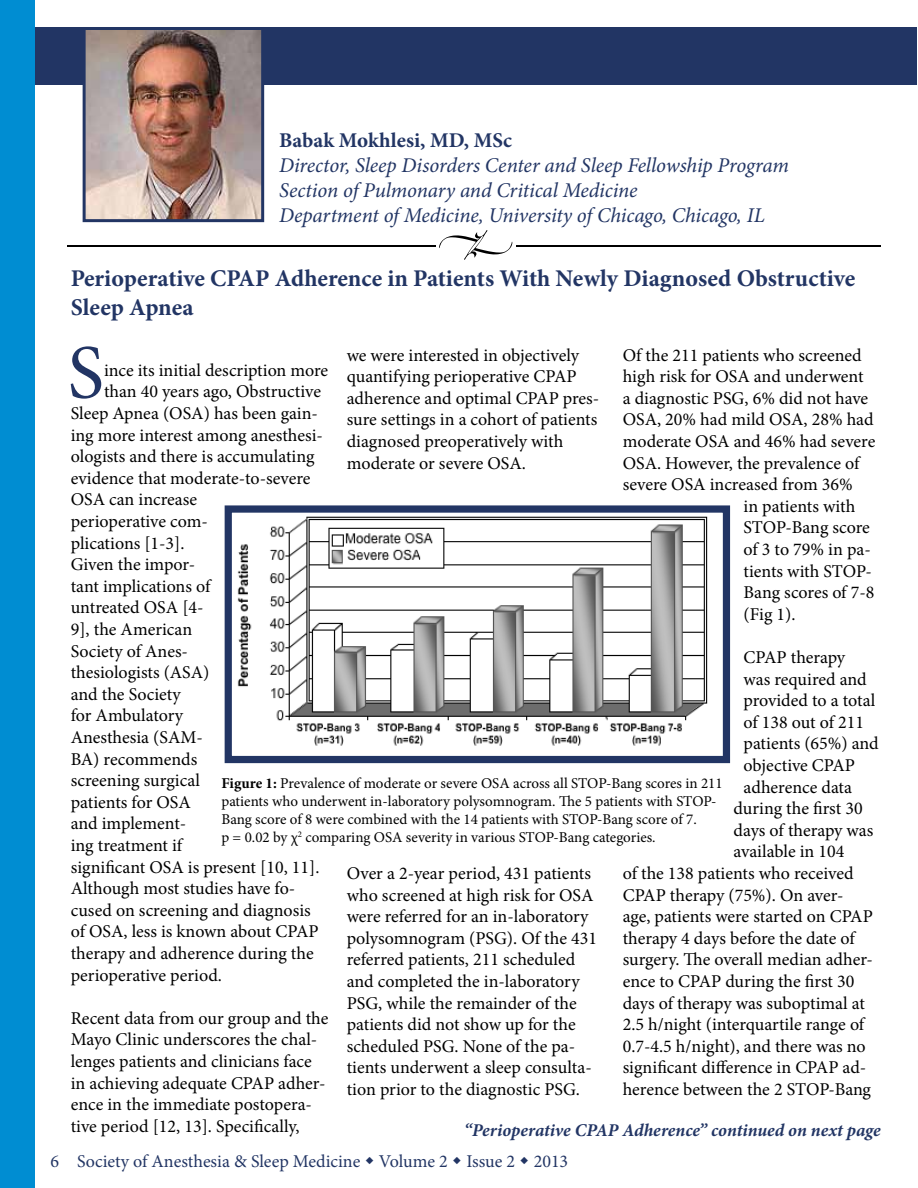
<style>
.page{position:relative;width:918px;height:1188px;background:#fff}
.page>*{position:absolute;margin:0;border:0;box-sizing:border-box;transform-origin:0 0}
.t1{font:76.8px "Minion Pro";color:#223564}
.t2{font:700 24px/28.8px "Minion Pro";color:#223564}
.t3{font:italic 21px/25.2px "Minion Pro";letter-spacing:-.005em;color:#223564}
.t4{font:700 21px "Minion Pro";color:#223564}
.t5{font:18px/21.6px "Minion Pro";color:#000}
.t6{font:18px "Minion Pro";color:#223564}
.t7{font:italic 700 18px "Minion Pro";color:#223564}
.t8{font:15px/18px "Minion Pro";color:#000}
.s1{font-weight:700}
</style>
<div class="page">
<div style="left:1px;top:27px;width:916px;height:58px;background:#223564"></div>
<hr style="left:68px;top:246px;width:813px;height:1px;background:#000">
<div style="left:436px;top:228px;width:80px;height:30px;background:#fff"></div>
<svg style="left:439px;top:230px;width:73px;height:30px"></svg>
<div style="left:0;top:0;width:34px;height:1188px;background:#008dd2"></div>
<img style="left:87px;top:31px;width:173px;height:187px">
<div style="left:83px;top:27px;width:181px;height:195px;border:3px solid #223564"></div>
<img style="left:237px;top:516px;width:471px;height:230px">
<div style="left:225px;top:505px;width:505px;height:258px;border:7px solid #223564"></div>
<p class="t4" style="left:279px;top:125px;width:234px">Babak Mokhlesi, MD, MSc</p>
<p class="t3" style="left:279px;top:152px;width:511px">Director, Sleep Disorders Center and Sleep Fellowship Program<br>Section of Pulmonary and Critical Medicine<br>Department of Medicine, University of Chicago, Chicago, IL</p>
<h2 class="t2" style="left:71px;top:264px;width:786px">Perioperative CPAP Adherence in Patients With Newly Diagnosed Obstructive<br>Sleep Apnea</h2>
<h1 class="t1" style="left:68px;top:322px;width:38px">S</h1>
<p class="t5" style="left:347px;top:344px;width:254px">we were interested in objectively quantifying perioperative CPAP adherence and optimal CPAP pres&shy;sure settings in a cohort of patients diagnosed preoperatively with moderate or severe OSA.</p>
<p class="t5" style="left:623px;top:344px;width:241px">Of the 211 patients who screened</p>
<p class="t5" style="left:623px;top:366px;width:242px">high risk for OSA and underwent</p>
<p class="t5" style="left:623px;top:387px;width:247px">a diagnostic PSG, 6% did not have</p>
<p class="t5" style="left:623px;top:409px;width:252px">OSA, 20% had mild OSA, 28% had</p>
<p class="t5" style="left:623px;top:431px;width:254px">moderate OSA and 46% had severe</p>
<p class="t5" style="left:623px;top:452px;width:238px">OSA. However, the prevalence of</p>
<p class="t5" style="left:623px;top:474px;width:232px">severe OSA increased from 36%</p>
<p class="t5" style="left:744px;top:495px;width:113px">in patients with</p>
<p class="t5" style="left:744px;top:517px;width:128px">STOP-Bang score</p>
<p class="t5" style="left:744px;top:539px;width:129px">of 3 to 79% in pa-</p>
<p class="t5" style="left:744px;top:560px;width:130px">tients with STOP-</p>
<p class="t5" style="left:744px;top:582px;width:132px">Bang scores of 7-8</p>
<p class="t5" style="left:744px;top:603px;width:54px">(Fig 1).</p>
<p class="t5" style="left:744px;top:647px;width:103px">CPAP therapy</p>
<p class="t5" style="left:744px;top:668px;width:125px">was required and</p>
<p class="t5" style="left:744px;top:690px;width:133px">provided to a total</p>
<p class="t5" style="left:744px;top:711px;width:122px">of 138 out of 211</p>
<p class="t5" style="left:744px;top:733px;width:137px">patients (65%) and</p>
<p class="t5" style="left:744px;top:755px;width:113px">objective CPAP</p>
<p class="t5" style="left:744px;top:776px;width:110px">adherence data</p>
<p class="t5" style="left:734px;top:798px;width:131px">during the first 30</p>
<p class="t5" style="left:734px;top:819px;width:141px">days of therapy was</p>
<p class="t5" style="left:734px;top:841px;width:112px">available in 104</p>
<p class="t5" style="left:623px;top:863px;width:232px">of the 138 patients who received</p>
<p class="t5" style="left:623px;top:884px;width:222px">CPAP therapy (75%). On aver-</p>
<p class="t5" style="left:623px;top:906px;width:252px">age, patients were started on CPAP</p>
<p class="t5" style="left:623px;top:927px;width:234px">therapy 4 days before the date of</p>
<p class="t5" style="left:623px;top:949px;width:252px">surgery. The overall median adher-</p>
<p class="t5" style="left:623px;top:971px;width:233px">ence to CPAP during the first 30</p>
<p class="t5" style="left:623px;top:992px;width:244px">days of therapy was suboptimal at</p>
<p class="t5" style="left:623px;top:1014px;width:243px">2.5 h/night (interquartile range of</p>
<p class="t5" style="left:623px;top:1035px;width:245px">0.7-4.5 h/night), and there was no</p>
<p class="t5" style="left:623px;top:1057px;width:245px">significant difference in CPAP ad-</p>
<p class="t5" style="left:623px;top:1079px;width:250px">herence between the 2 STOP-Bang</p>
<p class="t5" style="left:104px;top:359px;width:226px">ince its initial description more</p>
<p class="t5" style="left:104px;top:381px;width:219px">than 40 years ago, Obstructive</p>
<p class="t5" style="left:71px;top:403px;width:249px">Sleep Apnea (OSA) has been gain-</p>
<p class="t5" style="left:71px;top:424px;width:254px">ing more interest among anesthesi-</p>
<p class="t5" style="left:71px;top:446px;width:245px">ologists and there is accumulating</p>
<p class="t5" style="left:71px;top:467px;width:241px">evidence that moderate-to-severe</p>
<p class="t5" style="left:71px;top:489px;width:128px">OSA can increase</p>
<p class="t5" style="left:71px;top:511px;width:139px">perioperative com-</p>
<p class="t5" style="left:71px;top:532px;width:115px">plications [1-3].</p>
<p class="t5" style="left:71px;top:554px;width:126px">Given the impor-</p>
<p class="t5" style="left:71px;top:575px;width:141px">tant implications of</p>
<p class="t5" style="left:71px;top:597px;width:134px">untreated OSA [4-</p>
<p class="t5" style="left:71px;top:619px;width:123px">9], the American</p>
<p class="t5" style="left:71px;top:640px;width:119px">Society of Anes-</p>
<p class="t5" style="left:71px;top:662px;width:140px">thesiologists (ASA)</p>
<p class="t5" style="left:71px;top:683px;width:111px">and the Society</p>
<p class="t5" style="left:71px;top:705px;width:114px">for Ambulatory</p>
<p class="t5" style="left:71px;top:727px;width:134px">Anesthesia (SAM-</p>
<p class="t5" style="left:71px;top:748px;width:128px">BA) recommends</p>
<p class="t5" style="left:71px;top:770px;width:131px">screening surgical</p>
<p class="t5" style="left:71px;top:791px;width:122px">patients for OSA</p>
<p class="t5" style="left:71px;top:813px;width:117px">and implement-</p>
<p class="t5" style="left:71px;top:835px;width:113px">ing treatment if</p>
<p class="t5" style="left:71px;top:856px;width:250px">significant OSA is present [10, 11].</p>
<p class="t5" style="left:71px;top:878px;width:226px">Although most studies have fo-</p>
<p class="t5" style="left:71px;top:899px;width:242px">cused on screening and diagnosis</p>
<p class="t5" style="left:71px;top:921px;width:249px">of OSA, less is known about CPAP</p>
<p class="t5" style="left:71px;top:943px;width:244px">therapy and adherence during the</p>
<p class="t5" style="left:71px;top:964px;width:153px">perioperative period.</p>
<p class="t5" style="left:71px;top:1007px;width:259px">Recent data from our group and the Mayo Clinic underscores the chal&shy;lenges patients and clinicians face in achieving adequate CPAP adher&shy;ence in the immediate postopera&shy;tive period [12, 13]. Specifically,</p>
<p class="t8" style="left:221px;top:774px;width:503px"><span class="s1">Figure 1:</span> Prevalence of moderate or severe OSA across all STOP-Bang scores in 211 patients who underwent in-laboratory polysomnogram. The 5 patients with STOP-Bang score of 8 were combined with the 14 patients with STOP-Bang score of 7.<br>p = 0.02 by χ<sup>2</sup> comparing OSA severity in various STOP-Bang categories.</p>
<p class="t5" style="left:347px;top:863px;width:252px">Over a 2-year period, 431 patients who screened at high risk for OSA were referred for an in-laboratory polysomnogram (PSG). Of the 431 referred patients, 211 scheduled and completed the in-laboratory<br>PSG, while the remainder of the patients did not show up for the scheduled PSG. None of the pa&shy;tients underwent a sleep consulta&shy;tion prior to the diagnostic PSG.</p>
<p class="t7" style="left:464px;top:1118px;width:418px">“Perioperative CPAP Adherence” continued on next page</p>
<p class="t6" style="left:50px;top:1150px;width:519px">6 Society of Anesthesia &amp; Sleep Medicine Volume 2 Issue 2 2013</p>
</div>
